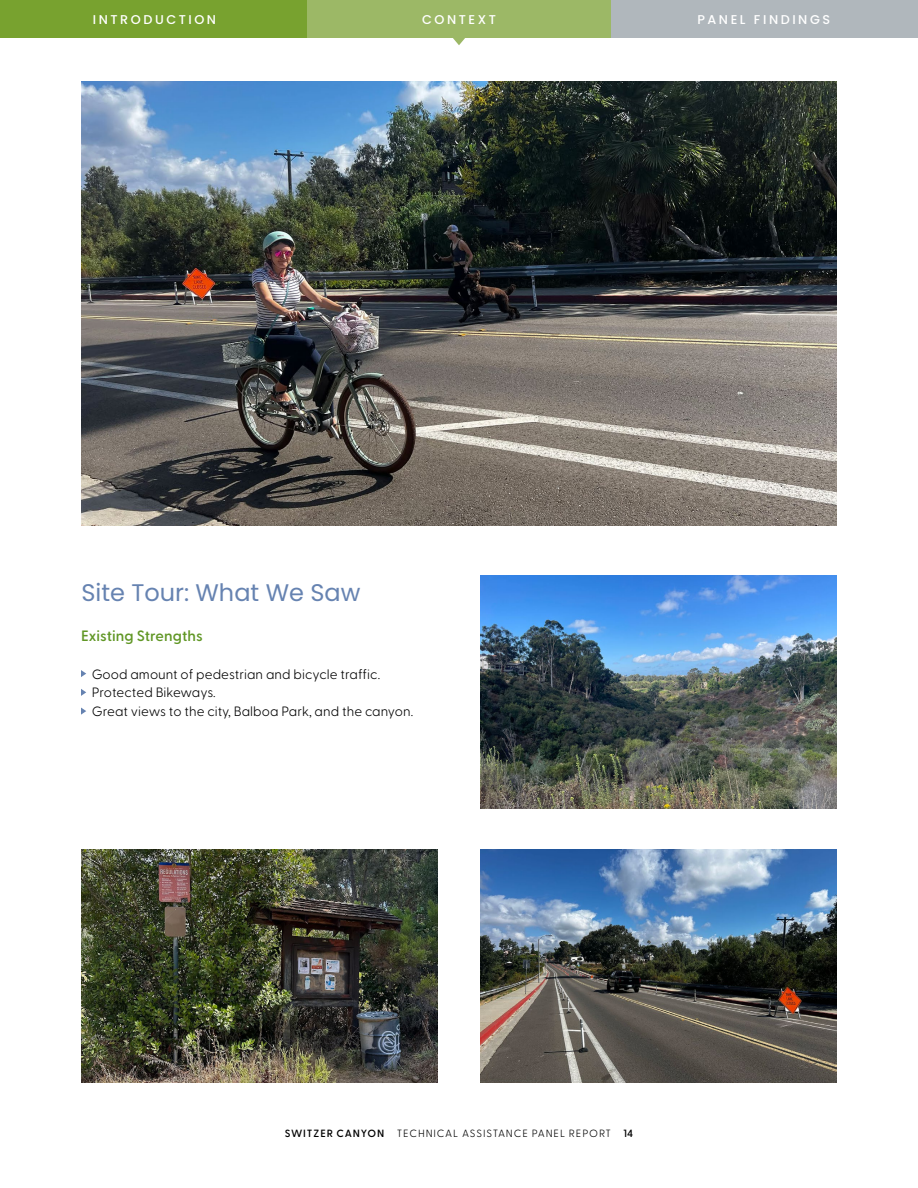
<style>
.page{position:relative;width:918px;height:1188px;background:#fff}
.page>*{position:absolute;margin:0;border:0;box-sizing:border-box;transform-origin:0 0}
.t1{font:24px "Poppins";color:#6683b1}
.t2{font:600 15px "Greycliff CF";letter-spacing:.005em;color:#619726}
.t3{font:300 13.5px/18.8px "Greycliff CF";letter-spacing:.005em;color:#000}
.t4{font:500 12.75px "Poppins";letter-spacing:.2em;color:#fff}
.t5{font:300 10.5px "Greycliff CF";letter-spacing:.085em;color:#000}
.s1{font-weight:600}
</style>
<div class="page">
<div style="left:0;top:0;width:307px;height:38px;background:#78a22f"></div>
<div style="left:307px;top:0;width:305px;height:38px;background:#9cb866"></div>
<div style="left:611px;top:0;width:307px;height:38px;background:#b0b7bc"></div>
<svg style="left:453px;top:38px;width:12px;height:7px"></svg>
<svg style="left:81px;top:670px;width:5px;height:7px"></svg>
<svg style="left:81px;top:689px;width:5px;height:7px"></svg>
<svg style="left:81px;top:708px;width:5px;height:7px"></svg>
<img style="left:81px;top:850px;width:356px;height:232px">
<img style="left:481px;top:576px;width:356px;height:232px">
<img style="left:81px;top:81px;width:756px;height:445px">
<img style="left:481px;top:850px;width:356px;height:232px">
<p class="t4" style="left:93px;top:12px;width:125px">INTRODUCTION</p>
<p class="t4" style="left:422px;top:12px;width:75px">CONTEXT</p>
<p class="t4" style="left:697px;top:12px;width:134px">PANEL FINDINGS</p>
<h1 class="t1" style="left:81px;top:579px;width:281px">Site Tour: What We Saw</h1>
<p class="t2" style="left:81px;top:625px;width:123px">Existing Strengths</p>
<p class="t3" style="left:92px;top:663px;width:323px">Good amount of pedestrian and bicycle traffic.<br>Protected Bikeways.<br>Great views to the city, Balboa Park, and the canyon.</p>
<p class="t5" style="left:285px;top:1125px;width:350px"><span class="s1">SWITZER CANYON</span> TECHNICAL ASSISTANCE PANEL REPORT <span class="s1">14</span></p>
</div>
